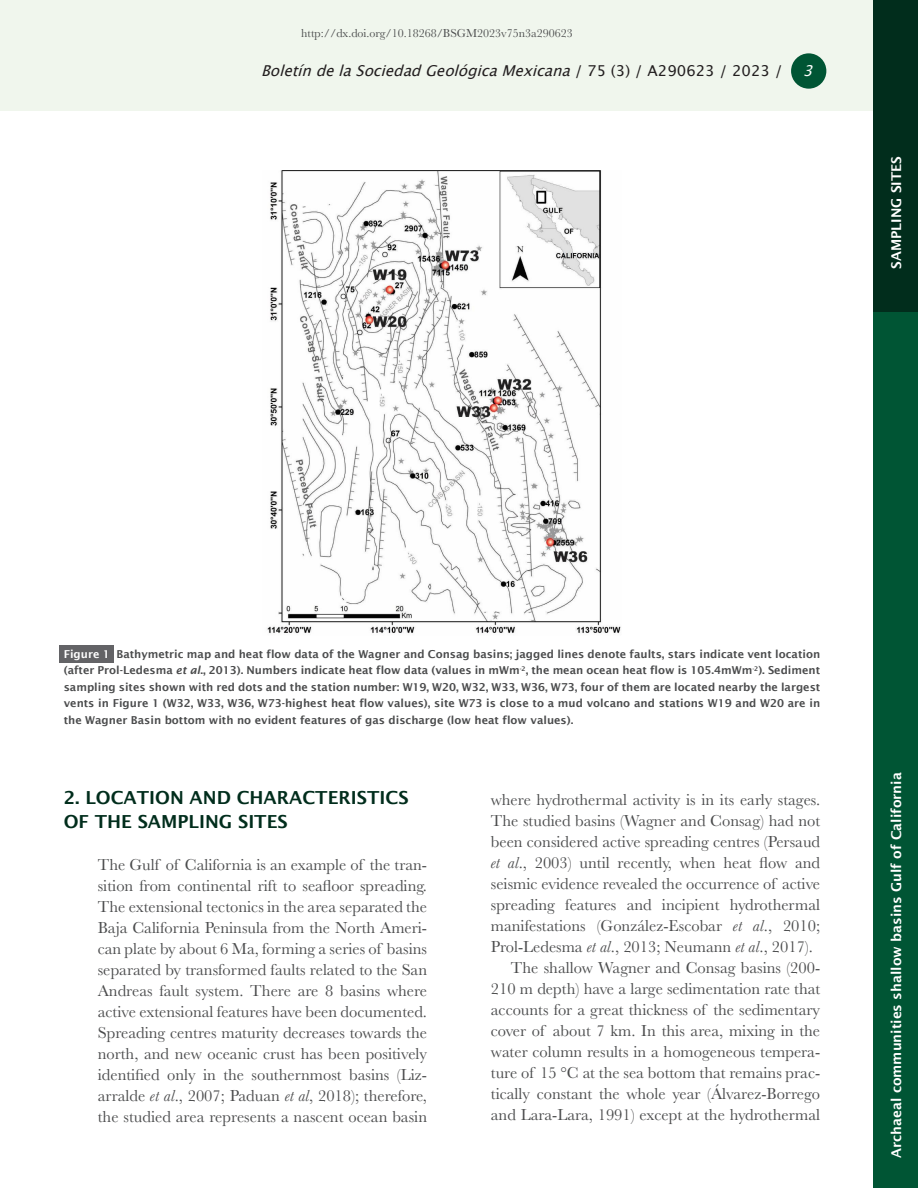
<style>
.page{position:relative;width:918px;height:1188px;background:#fff}
.page>*{position:absolute;margin:0;border:0;box-sizing:border-box;transform-origin:0 0}
.Hierarchy_1{font:600 18px/24px "Lucida Sans";color:#012d1c}
.Indented-text{font:16.5px/21px "Baskerville";color:#4b4c4d;text-align:justify}
.t1{font:italic 15px "Lucida Grande";color:#231f20}
.t2{font:italic 15px "Lucida Grande";color:#fff}
.Section{font:600 13.5px "Lucida Sans";color:#fff}
.t3{font:12px "Baskerville";color:#4b4c4d}
.Figure_foot{font:600 10.95px/16.5px "Lucida Sans";color:#4b4c4d;text-align:justify}
.Figure_foot_number{font:600 10.95px "Lucida Sans";color:#fff}
.s1{font-style:normal}
.s2{font-style:italic}
</style>
<div class="page">
<div style="left:874px;top:311px;width:44px;height:877px;background:#005534"></div>
<div style="left:0;top:0;width:874px;height:111px;background:#f0f6ed"></div>
<div style="left:791px;top:53px;width:35px;height:36px;background:#005534;border-radius:50%"></div>
<div style="left:874px;top:0;width:44px;height:311px;background:#012d1c"></div>
<img style="left:267px;top:170px;width:354px;height:464px">
<div style="left:60px;top:645px;width:54px;height:17px;background:#636366"></div>
<p class="t3" style="left:301px;top:26px;width:273px">http://dx.doi.org/10.18268/BSGM2023v75n3a290623</p>
<p class="t1" style="left:261px;top:62px;width:523px">BoletíndelaSociedadGeológicaMexicana<span class="s1">/ 7 5 ( 3 ) / A 2 9 0 6 2 3 / 2 0 2 3 /</span></p>
<p class="t1" style="left:266px;top:62px;width:455px">BoletíndelaSociedadGeológicaMexicana<span class="s1">/ 7 5 ( 3 ) / A 2 9 0 6 2 3</span></p>
<p class="t2" style="left:803px;top:62px;width:19px">3</p>
<p class="Section" style="left:889px;top:269px;width:114px;rotate:-90deg">SAMPLING SITES</p>
<p class="Figure_foot" style="left:64px;top:645px;width:758px;text-indent:53px">Bathymetric map and heat flow data of the Wagner and Consag basins; jagged lines denote faults, stars indicate vent location (after Prol-Ledesma <span class="s2">et al</span>., 2013). Numbers indicate heat flow data (values in mWm<sup>-2</sup>, the mean ocean heat flow is 105.4mWm<sup>-2</sup>). Sediment sampling sites shown with red dots and the station number: W19, W20, W32, W33, W36, W73, four of them are located nearby the largest vents in Figure 1 (W32, W33, W36, W73-highest heat flow values), site W73 is close to a mud volcano and stations W19 and W20 are in the Wagner Basin bottom with no evident features of gas discharge (low heat flow values).</p>
<p class="Figure_foot_number" style="left:64px;top:648px;width:48px">Figure 1</p>
<p class="Hierarchy_1" style="left:64px;top:785px;width:346px">2. LOCATION AND CHARACTERISTICS<br>OF THE SAMPLING SITES</p>
<p class="Indented-text" style="left:98px;top:854px;width:331px">The Gulf of California is an example of the tran&shy;sition from continental rift to seafloor spreading.<br>The extensional tectonics in the area separated the Baja California Peninsula from the North Ameri&shy;can plate by about 6 Ma, forming a series of basins separated by transformed faults related to the San Andreas fault system. There are 8 basins where active extensional features have been documented.<br>Spreading centres maturity decreases towards the north, and new oceanic crust has been positively identified only in the southernmost basins (Liz&shy;arralde <span class="s2">et al</span>., 2007; Paduan <span class="s2">et al</span>, 2018); therefore, the studied area represents a nascent ocean basin</p>
<p class="Indented-text" style="left:491px;top:789px;width:331px">where hydrothermal activity is in its early stages.<br>The studied basins (Wagner and Consag) had not been considered active spreading centres (Persaud <span class="s2">et al</span>., 2003) until recently, when heat flow and seismic evidence revealed the occurrence of active spreading features and incipient hydrothermal manifestations (González-Escobar <span class="s2">et al</span>., 2010; Prol-Ledesma <span class="s2">et al</span>., 2013; Neumann <span class="s2">et al</span>., 2017).</p>
<p class="Indented-text" style="left:491px;top:957px;width:331px;text-indent:20px">The shallow Wagner and Consag basins (200- 210 m depth) have a large sedimentation rate that accounts for a great thickness of the sedimentary cover of about 7 km. In this area, mixing in the water column results in a homogeneous tempera&shy;ture of 15 °C at the sea bottom that remains prac&shy;tically constant the whole year (Álvarez-Borrego and Lara-Lara, 1991) except at the hydrothermal</p>
<p class="Section" style="left:889px;top:1158px;width:387px;rotate:-90deg">Archaeal communities shallow basins Gulf of California</p>
</div>
